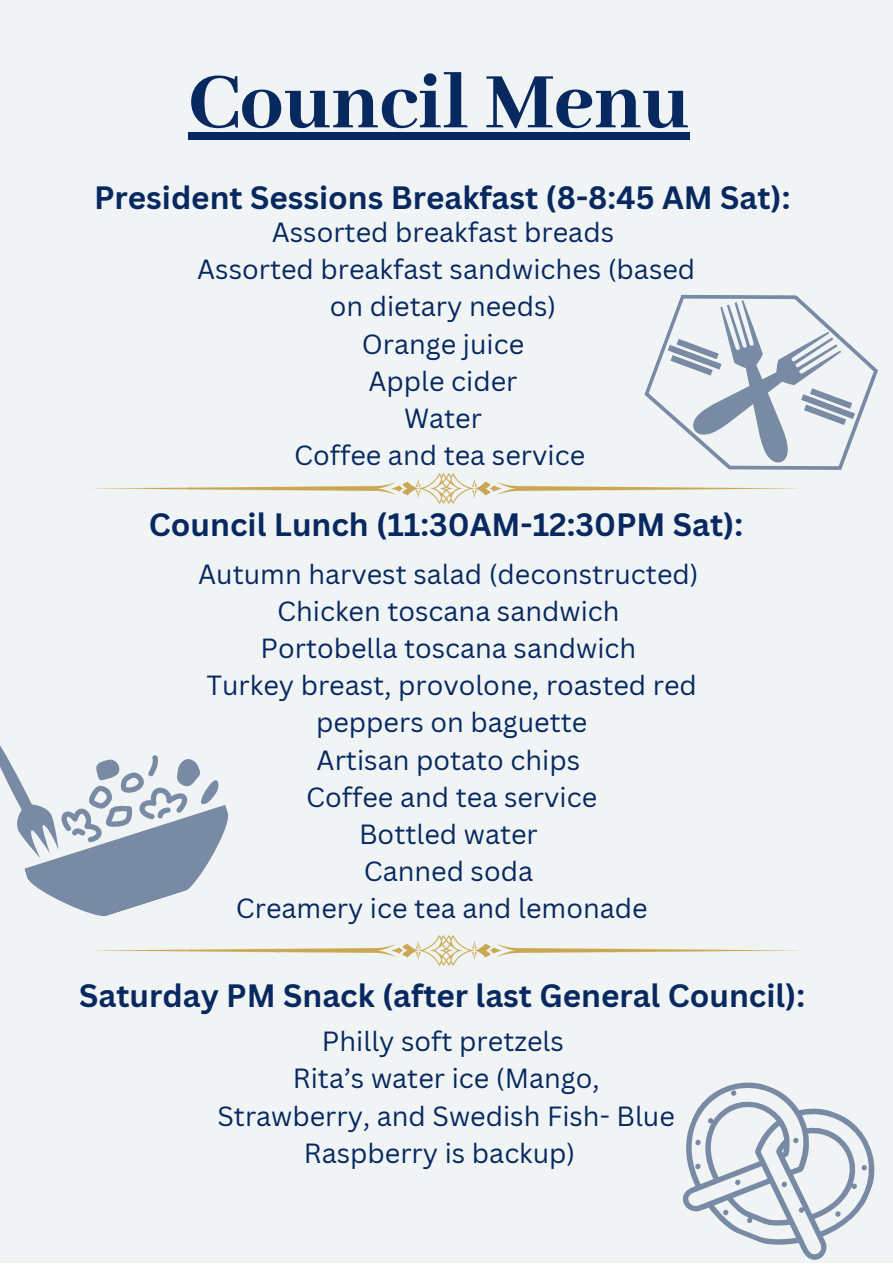
<style>
.page{position:relative;width:893px;height:1264px;background:#fff}
.page>*{position:absolute;margin:0;border:0;box-sizing:border-box;transform-origin:0 0}
.t1{font:800 86.85px "Abhaya Libre";color:#072960}
.t2{font:700 31.5px "Canva Sans";color:#072960}
.t3{font:27px/37px "Canva Sans";color:#072960;text-align:center}
</style>
<div class="page">
<div style="left:0;top:0;width:892px;height:1262px;background:#f1f4f5"></div>
<img style="left:92px;top:473px;width:538px;height:31px">
<img style="left:92px;top:935px;width:709px;height:30px">
<svg style="left:0;top:745px;width:229px;height:172px"></svg>
<svg style="left:630px;top:294px;width:248px;height:197px"></svg>
<svg style="left:682px;top:1082px;width:193px;height:178px"></svg>
<div style="left:188px;top:132px;width:501px;height:8px;background:#072960"></div>
<p class="t1" style="left:188px;top:54px;width:502px">Council Menu</p>
<p class="t2" style="left:94px;top:175px;width:697px">President Sessions Breakfast (8-8:45 AM Sat):</p>
<p class="t3" style="left:272px;top:213px;width:344px">Assorted breakfast breads</p>
<p class="t3" style="left:197px;top:250px;width:499px">Assorted breakfast sandwiches (based on dietary needs)</p>
<p class="t3" style="left:362px;top:324px;width:164px">Orange juice</p>
<p class="t3" style="left:368px;top:361px;width:150px">Apple cider</p>
<p class="t3" style="left:404px;top:399px;width:79px">Water</p>
<p class="t3" style="left:294px;top:436px;width:292px">Coffee and tea service</p>
<p class="t2" style="left:149px;top:502px;width:595px">Council Lunch (11:30AM-12:30PM Sat):</p>
<p class="t3" style="left:198px;top:555px;width:502px">Autumn harvest salad (deconstructed)</p>
<p class="t3" style="left:277px;top:592px;width:344px">Chicken toscana sandwich</p>
<p class="t3" style="left:260px;top:629px;width:377px">Portobella toscana sandwich</p>
<p class="t3" style="left:206px;top:666px;width:492px">Turkey breast, provolone, roasted red peppers on baguette</p>
<p class="t3" style="left:316px;top:740px;width:265px">Artisan potato chips</p>
<p class="t3" style="left:306px;top:777px;width:292px">Coffee and tea service</p>
<p class="t3" style="left:359px;top:814px;width:180px">Bottled water</p>
<p class="t3" style="left:364px;top:851px;width:171px">Canned soda</p>
<p class="t3" style="left:236px;top:889px;width:413px">Creamery ice tea and lemonade</p>
<p class="t2" style="left:79px;top:972px;width:727px">Saturday PM Snack (after last General Council):</p>
<p class="t3" style="left:322px;top:1022px;width:243px">Philly soft pretzels</p>
<p class="t3" style="left:217px;top:1059px;width:459px">Rita’s water ice (Mango,<br>Strawberry, and Swedish Fish- Blue<br>Raspberry is backup)</p>
</div>
